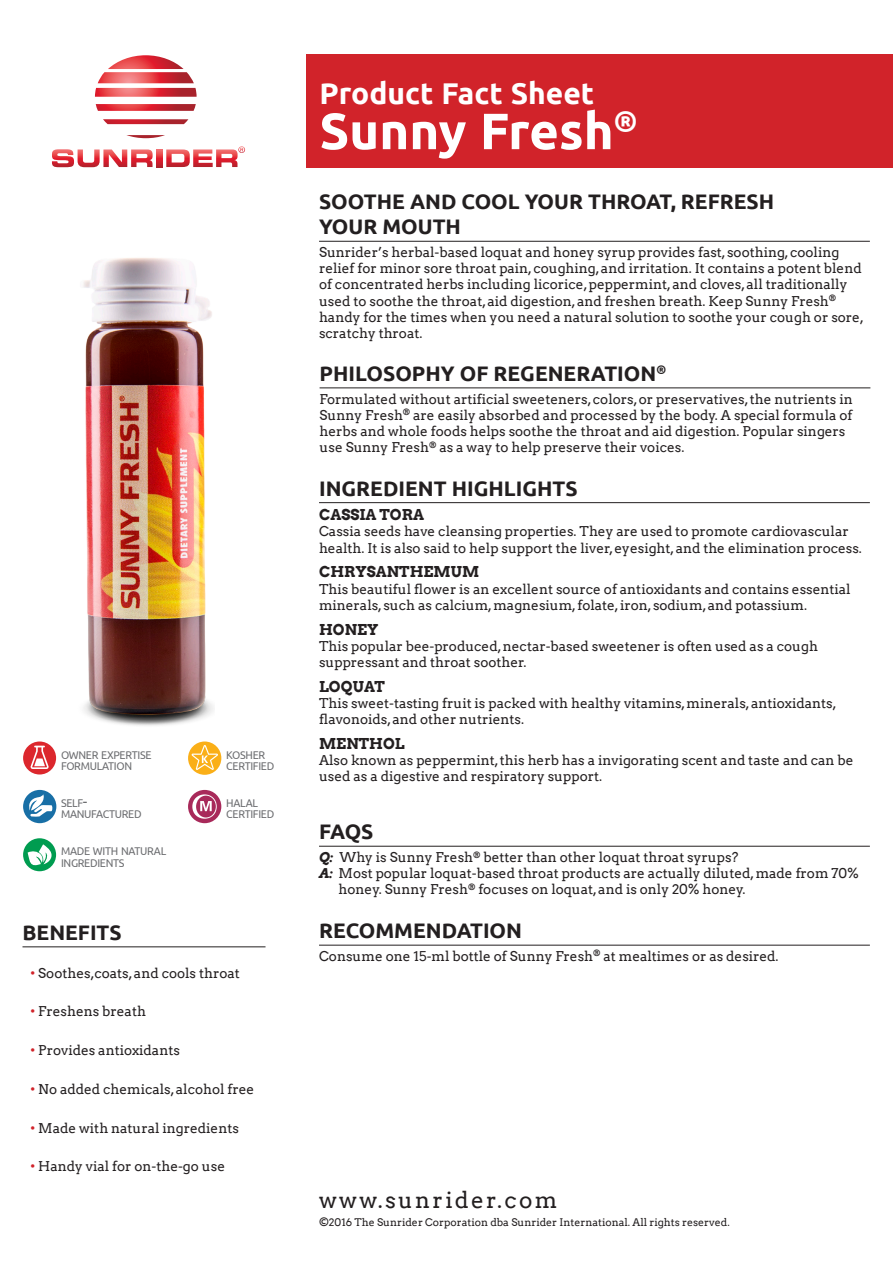
<style>
.page{position:relative;width:893px;height:1263px;background:#fff}
.page>*{position:absolute;margin:0;border:0;box-sizing:border-box;transform-origin:0 0}
.t1{font:700 51px "Ubuntu";color:#fff}
.t2{font:700 30px "Ubuntu";color:#fff}
.t3{font:22.5px "Arvo";letter-spacing:.1em;color:#231f20}
.t4{font:700 21px/25.2px "Ubuntu";color:#231f20}
.t5{font:700 15px "Arvo";color:#231f20}
.t6{font:13.5px/16.2px "Arvo";color:#231f20}
.t7{font:11.25px/11.4px "Ubuntu";letter-spacing:-.03em;color:#6c6d70;scale:.95 1}
.t8{font:10.5px "Arvo";color:#231f20}
.s1{font-size:16.05px}
.s2{color:#d1232a}
.s3{font-weight:700;font-style:italic}
</style>
<div class="page">
<hr style="left:319px;top:945px;width:551px;height:1px;background:#231f20">
<hr style="left:319px;top:846px;width:551px;height:1px;background:#231f20">
<hr style="left:319px;top:502px;width:551px;height:1px;background:#231f20">
<hr style="left:320px;top:387px;width:550px;height:1px;background:#231f20">
<hr style="left:319px;top:241px;width:551px;height:1px;background:#231f20">
<div style="left:306px;top:54px;width:587px;height:113px;background:#d1232a"></div>
<svg style="left:95px;top:55px;width:102px;height:42px"></svg>
<svg style="left:96px;top:104px;width:100px;height:7px"></svg>
<svg style="left:103px;top:119px;width:85px;height:5px"></svg>
<svg style="left:126px;top:135px;width:39px;height:3px"></svg>
<svg style="left:52px;top:149px;width:101px;height:18px"></svg>
<svg style="left:157px;top:149px;width:5px;height:18px"></svg>
<svg style="left:166px;top:146px;width:79px;height:21px"></svg>
<img style="left:83px;top:258px;width:131px;height:468px">
<hr style="left:22px;top:946px;width:244px;height:1px;background:#231f20">
<div style="left:23px;top:838px;width:33px;height:33px;background:#009c50;border-radius:50%"></div>
<svg style="left:28px;top:844px;width:26px;height:22px"></svg>
<div style="left:23px;top:741px;width:33px;height:33px;background:#dc272d;border-radius:50%"></div>
<svg style="left:30px;top:746px;width:19px;height:23px"></svg>
<div style="left:23px;top:790px;width:33px;height:33px;background:#186fa6;border-radius:50%"></div>
<svg style="left:27px;top:794px;width:26px;height:23px"></svg>
<div style="left:188px;top:790px;width:33px;height:33px;background:#a8295a;border-radius:50%"></div>
<svg style="left:192px;top:794px;width:25px;height:25px"></svg>
<svg style="left:188px;top:741px;width:33px;height:34px"></svg>
<svg style="left:191px;top:745px;width:27px;height:25px"></svg>
<p class="t7" style="left:61px;top:748px;width:97px">OWNER EXPERTISE<br>FORMULATION</p>
<p class="t7" style="left:61px;top:797px;width:86px">SELF<span class="s1">-<br></span>MANUFACTURED</p>
<p class="t7" style="left:226px;top:797px;width:52px">HALAL<br>CERTIFIED</p>
<p class="t7" style="left:226px;top:749px;width:52px">KOSHER<br>CERTIFIED</p>
<p class="t7" style="left:61px;top:845px;width:112px">MADE WITH NATURAL<br>INGREDIENTS</p>
<p class="t4" style="left:22px;top:919px;width:101px">BENEFITS</p>
<p class="t6" style="left:30px;top:965px;width:211px"><span class="s2">•</span> Soothes,coats, and cools throat</p>
<p class="t6" style="left:30px;top:1003px;width:117px"><span class="s2">•</span> Freshens breath</p>
<p class="t6" style="left:30px;top:1042px;width:151px"><span class="s2">•</span> Provides antioxidants</p>
<p class="t6" style="left:30px;top:1081px;width:226px"><span class="s2">•</span> No added chemicals, alcohol free</p>
<p class="t6" style="left:30px;top:1119px;width:210px"><span class="s2">•</span> Made with natural ingredients</p>
<p class="t6" style="left:30px;top:1158px;width:197px"><span class="s2">•</span> Handy vial for on-the-go use</p>
<p class="t2" style="left:320px;top:75px;width:276px">Product Fact Sheet</p>
<p class="t1" style="left:320px;top:100px;width:319px">Sunny Fresh<sup>®</sup></p>
<p class="t4" style="left:319px;top:189px;width:457px">SOOTHE AND COOL YOUR THROAT, REFRESH<br>YOUR MOUTH</p>
<p class="t6" style="left:319px;top:244px;width:546px">Sunrider’s herbal-based loquat and honey syrup provides fast, soothing, cooling relief for minor sore throat pain, coughing, and irritation. It contains a potent blend of concentrated herbs including licorice, peppermint, and cloves, all traditionally used to soothe the throat, aid digestion, and freshen breath. Keep Sunny Fresh<sup>® </sup>handy for the times when you need a natural solution to soothe your cough or sore, scratchy throat.</p>
<p class="t4" style="left:320px;top:360px;width:348px">PHILOSOPHY OF REGENERATION<sup>®</sup></p>
<p class="t6" style="left:320px;top:391px;width:535px">Formulated without artificial sweeteners, colors, or preservatives, the nutrients in Sunny Fresh<sup>®</sup> are easily absorbed and processed by the body. A special formula of herbs and whole foods helps soothe the throat and aid digestion. Popular singers use Sunny Fresh<sup>®</sup> as a way to help preserve their voices.</p>
<p class="t4" style="left:319px;top:475px;width:260px">INGREDIENT HIGHLIGHTS</p>
<p class="t5" style="left:319px;top:505px;width:106px">CASSIA TORA</p>
<p class="t6" style="left:319px;top:523px;width:544px">Cassia seeds have cleansing properties. They are used to promote cardiovascular health. It is also said to help support the liver, eyesight, and the elimination process.</p>
<p class="t5" style="left:319px;top:563px;width:162px">CHRYSANTHEMUM</p>
<p class="t6" style="left:319px;top:581px;width:533px">This beautiful flower is an excellent source of antioxidants and contains essential minerals, such as calcium, magnesium, folate, iron, sodium, and potassium.</p>
<p class="t5" style="left:319px;top:620px;width:61px">HONEY</p>
<p class="t6" style="left:319px;top:638px;width:500px">This popular bee-produced, nectar-based sweetener is often used as a cough suppressant and throat soother.</p>
<p class="t5" style="left:319px;top:677px;width:67px">LOQUAT</p>
<p class="t6" style="left:319px;top:695px;width:519px">This sweet-tasting fruit is packed with healthy vitamins, minerals, antioxidants, flavonoids, and other nutrients.</p>
<p class="t5" style="left:319px;top:734px;width:87px">MENTHOL</p>
<p class="t6" style="left:319px;top:752px;width:536px">Also known as peppermint, this herb has a invigorating scent and taste and can be used as a digestive and respiratory support.</p>
<p class="t4" style="left:319px;top:819px;width:56px">FAQS</p>
<p class="t6" style="left:319px;top:849px;width:421px"><span class="s3">Q:</span> Why is Sunny Fresh<sup>®</sup> better than other loquat throat syrups?</p>
<p class="t6" style="left:319px;top:865px;width:541px"><span class="s3">A:</span> Most popular loquat-based throat products are actually diluted, made from 70%</p>
<p class="t6" style="left:339px;top:881px;width:408px">honey. Sunny Fresh<sup>®</sup> focuses on loquat, and is only 20% honey.</p>
<p class="t4" style="left:319px;top:918px;width:205px">RECOMMENDATION</p>
<p class="t6" style="left:319px;top:948px;width:461px">Consume one 15-ml bottle of Sunny Fresh<sup>®</sup> at mealtimes or as desired.</p>
<p class="t3" style="left:319px;top:1187px;width:240px">www.sunrider.com</p>
<p class="t8" style="left:319px;top:1215px;width:412px">©2016 The Sunrider Corporation dba Sunrider International. All rights reserved.</p>
</div>
